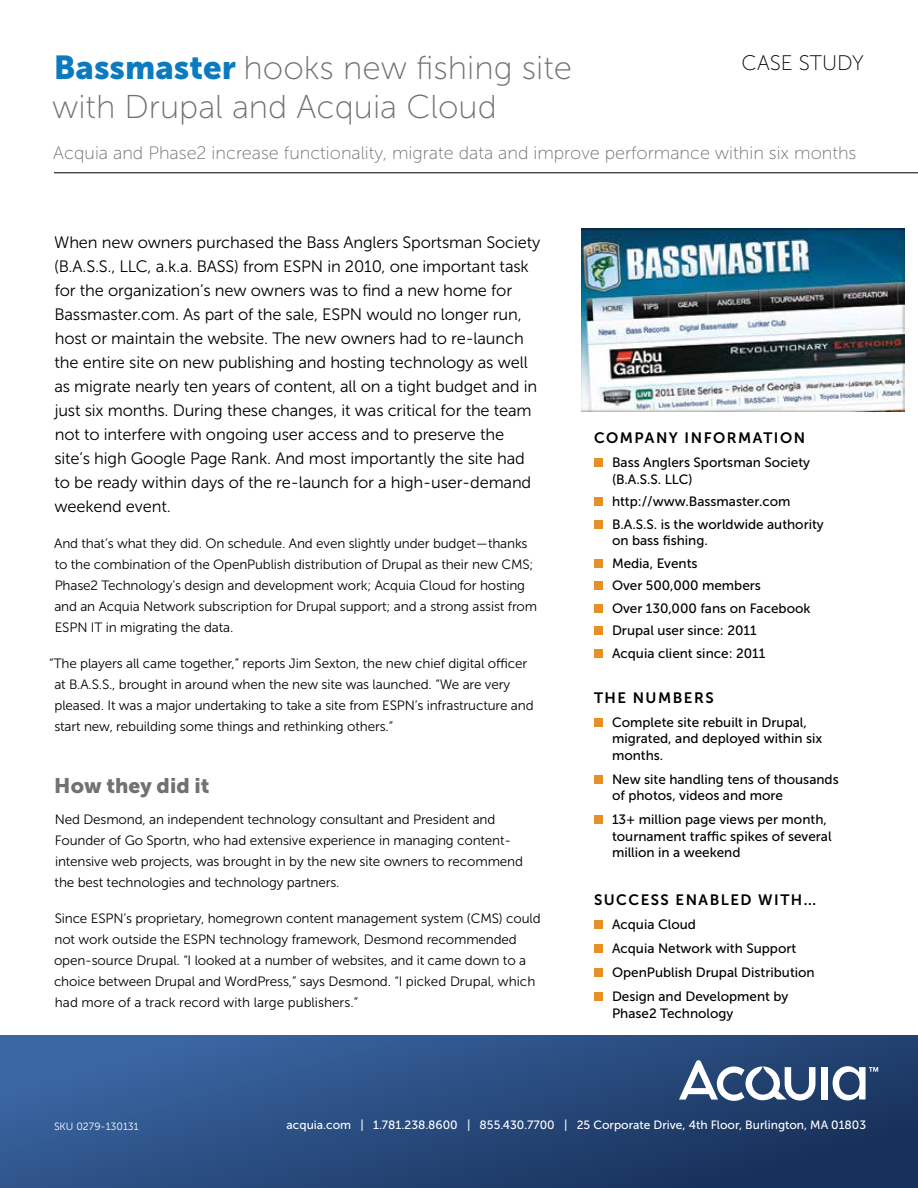
<style>
.page{position:relative;width:918px;height:1188px;background:#fff}
.page>*{position:absolute;margin:0;border:0;box-sizing:border-box;transform-origin:0 0}
.t1{font:33px/39px "Museo Sans 100";color:#717073}
.t2{font:21px "Museo Sans 900";color:#717073}
.t3{font:21px "Museo Sans 100";color:#000}
.t4{font:18px "Museo Sans 100";color:#717073}
.t5{font:16.5px/24px "Museo Sans 300";letter-spacing:-.01em;color:#000}
.t6{font:15px "Museo Sans 700";letter-spacing:.1em;color:#000}
.t7{font:13.5px/21px "Museo Sans 300";letter-spacing:-.01em;color:#000}
.t8{font:13.5px/16.5px "Museo Sans 500";color:#000}
.t9{font:12px "Museo Sans 500";color:#fff}
.t10{font:10.5px "Museo Sans 300";color:#fff}
.s1{font-family:"Museo Sans 900";color:#0b7ac0}
</style>
<div class="page">
<svg style="left:0;top:1035px;width:918px;height:153px;background:#294b7e"></svg>
<hr style="left:54px;top:173px;width:864px;height:1px;background:#000">
<div style="left:822px;top:1067px;width:6px;height:33px;background:#fff"></div>
<svg style="left:833px;top:1066px;width:45px;height:34px"></svg>
<svg style="left:679px;top:1060px;width:136px;height:41px"></svg>
<img style="left:581px;top:229px;width:324px;height:182px">
<div style="left:594px;top:458px;width:9px;height:9px;background:#e69025"></div>
<div style="left:594px;top:497px;width:9px;height:9px;background:#e69025"></div>
<div style="left:594px;top:520px;width:9px;height:9px;background:#e69025"></div>
<div style="left:594px;top:559px;width:9px;height:9px;background:#e69025"></div>
<div style="left:594px;top:581px;width:9px;height:9px;background:#e69025"></div>
<div style="left:594px;top:604px;width:9px;height:9px;background:#e69025"></div>
<div style="left:594px;top:626px;width:9px;height:9px;background:#e69025"></div>
<div style="left:594px;top:649px;width:9px;height:9px;background:#e69025"></div>
<div style="left:594px;top:718px;width:9px;height:9px;background:#e69025"></div>
<div style="left:594px;top:775px;width:9px;height:9px;background:#e69025"></div>
<div style="left:594px;top:815px;width:9px;height:9px;background:#e69025"></div>
<div style="left:594px;top:920px;width:9px;height:9px;background:#e69025"></div>
<div style="left:594px;top:944px;width:9px;height:9px;background:#e69025"></div>
<div style="left:594px;top:968px;width:9px;height:9px;background:#e69025"></div>
<div style="left:594px;top:992px;width:9px;height:9px;background:#e69025"></div>
<h2 class="t3" style="left:742px;top:51px;width:124px">CASE STUDY</h2>
<h1 class="t1" style="left:52px;top:48px;width:521px"><span class="s1">Bassmaster</span> hooks new fishing site with Drupal and Acquia Cloud</h1>
<h3 class="t4" style="left:53px;top:144px;width:805px">Acquia and Phase2 increase functionality, migrate data and improve performance within six months</h3>
<p class="t5" style="left:54px;top:231px;width:488px">When new owners purchased the Bass Anglers Sportsman Society (B.A.S.S., LLC, a.k.a. BASS) from ESPN in 2010, one important task for the organization’s new owners was to find a new home for Bassmaster.com. As part of the sale, ESPN would no longer run, host or maintain the website. The new owners had to re-launch the entire site on new publishing and hosting technology as well as migrate nearly ten years of content, all on a tight budget and in just six months. During these changes, it was critical for the team not to interfere with ongoing user access and to preserve the site’s high Google Page Rank. And most importantly the site had to be ready within days of the re-launch for a high-user-demand weekend event.</p>
<p class="t7" style="left:54px;top:533px;width:485px">And that’s what they did. On schedule. And even slightly under budget—thanks to the combination of the OpenPublish distribution of Drupal as their new CMS; Phase2 Technology’s design and development work; Acquia Cloud for hosting and an Acquia Network subscription for Drupal support; and a strong assist from ESPN IT in migrating the data.</p>
<p class="t7" style="left:54px;top:653px;width:481px;text-indent:-5px">“The players all came together,” reports Jim Sexton, the new chief digital officer at B.A.S.S., brought in around when the new site was launched. “We are very pleased. It was a major undertaking to take a site from ESPN’s infrastructure and start new, rebuilding some things and rethinking others.”</p>
<h2 class="t2" style="left:54px;top:773px;width:157px">How they did it</h2>
<p class="t7" style="left:55px;top:809px;width:470px">Ned Desmond, an independent technology consultant and President and Founder of Go Sportn, who had extensive experience in managing content&shy;intensive web projects, was brought in by the new site owners to recommend the best technologies and technology partners.</p>
<p class="t7" style="left:54px;top:908px;width:488px">Since ESPN’s proprietary, homegrown content management system (CMS) could not work outside the ESPN technology framework, Desmond recommended open-source Drupal. “I looked at a number of websites, and it came down to a choice between Drupal and WordPress,” says Desmond. “I picked Drupal, which had more of a track record with large publishers.”</p>
<p class="t6" style="left:594px;top:430px;width:213px">COMPANY INFORMATION</p>
<p class="t8" style="left:612px;top:454px;width:200px">Bass Anglers Sportsman Society (B.A.S.S. LLC)</p>
<p class="t8" style="left:612px;top:490px;width:213px;line-height:22.5px">http://www.Bassmaster.com<br>B.A.S.S. is the worldwide authority</p>
<p class="t8" style="left:612px;top:529px;width:200px;line-height:22.5px">on bass fishing.<br>Media, Events<br>Over 500,000 members<br>Over 130,000 fans on Facebook<br>Drupal user since: 2011<br>Acquia client since: 2011</p>
<p class="t6" style="left:594px;top:689px;width:121px">THE NUMBERS</p>
<p class="t8" style="left:612px;top:714px;width:212px">Complete site rebuilt in Drupal, migrated, and deployed within six months.</p>
<p class="t8" style="left:612px;top:771px;width:228px">New site handling tens of thousands of photos, videos and more</p>
<p class="t8" style="left:612px;top:811px;width:221px">13+ million page views per month, tournament traffic spikes of several million in a weekend</p>
<p class="t6" style="left:594px;top:892px;width:22px">SUCCESS</p>
<p class="t6" style="left:676px;top:892px;width:22px">ENAB</p>
<p class="t6" style="left:721px;top:892px;width:63px">LED WITH</p>
<p class="t6" style="left:804px;top:892px;width:14px">…</p>
<p class="t8" style="left:612px;top:913px;width:204px;line-height:24px">Acquia Cloud<br>Acquia Network with Support<br>OpenPublish Drupal Distribution<br>Design and Development by</p>
<p class="t8" style="left:612px;top:1005px;width:123px">Phase2 Technology</p>
<p class="t10" style="left:54px;top:1121px;width:86px">SKU 0279-130131</p>
<p class="t9" style="left:287px;top:1118px;width:581px">acquia.com | 1.781.238.8600 | 855.430.7700 | 25 Corporate Drive, 4th Floor, Burlington, MA 01803</p>
</div>
